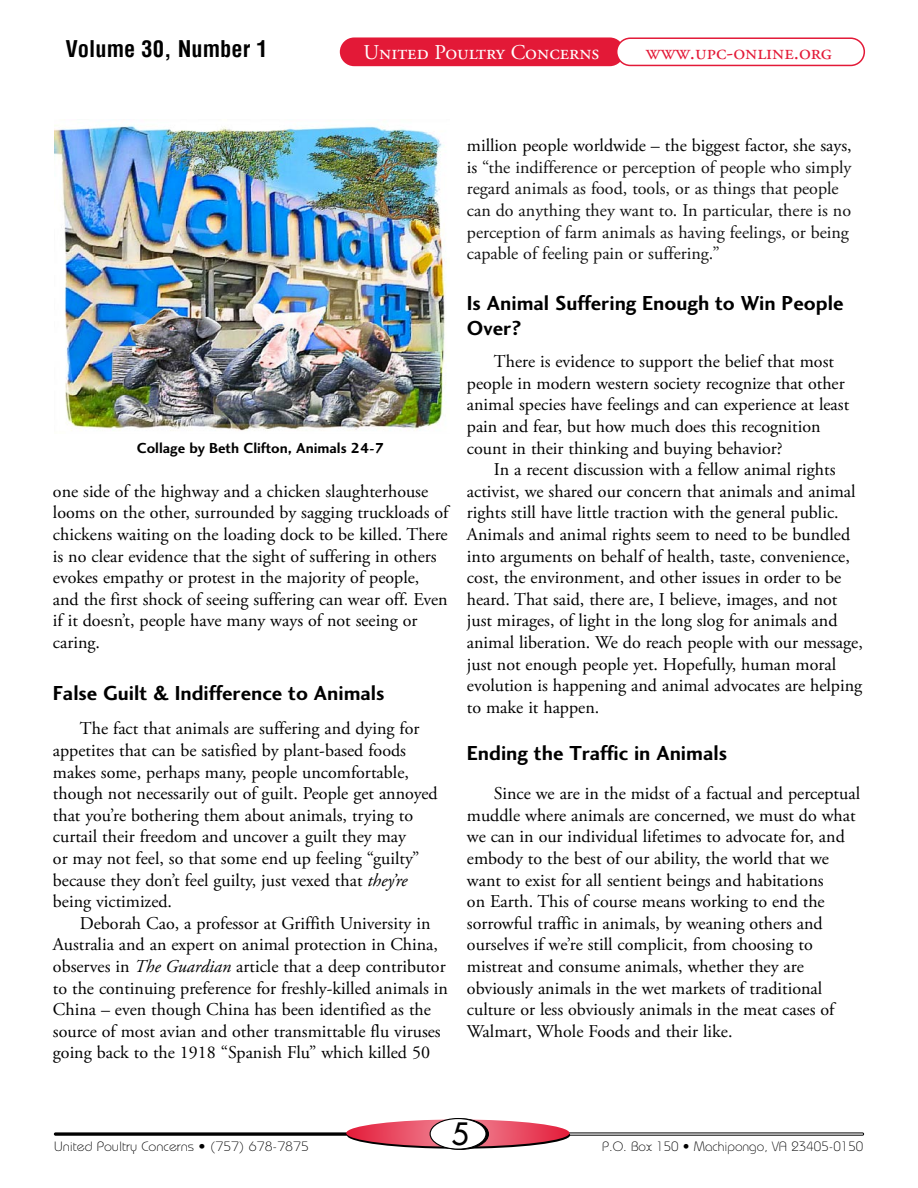
<style>
.page{position:relative;width:918px;height:1188px;background:#fff}
.page>*{position:absolute;margin:0;border:0;box-sizing:border-box;transform-origin:0 0}
.t1{font:30px "Futura";color:#000}
.t2{font:700 condensed 22.5px "Helvetica";color:#000}
.t3{font:21px/25.2px "Charlotte Sans Bold Plain";color:#000}
.t4{font:21px "Adobe Garamond Pro";color:#fff}
.t5{font:21px "Adobe Garamond Pro";color:#e31937}
.t6{font:18px/21.6px "Adobe Garamond Pro";color:#000}
.t7{font:18px/21.6px "Adobe Garamond Pro";color:#121212}
.t8{font:15px "Charlotte Sans Bold Plain";color:#000}
.t9{font:300 13.5px "Bauhaus";color:#000;scale:1.05 1}
.t10{font:300 13.5px "Bauhaus";color:#000}
.s1{font-style:italic}
.s2{color:#000}
</style>
<div class="page">
<div style="left:54px;top:1133px;width:414px;height:3px;border:1px solid #000"></div>
<div style="left:450px;top:1133px;width:414px;height:3px;border:1px solid #000"></div>
<svg style="left:347px;top:1122px;width:223px;height:27px"></svg>
<svg style="left:346px;top:1119px;width:224px;height:28px;background:#e24e64"></svg>
<div style="left:433px;top:1119px;width:55px;height:30px;background:#000;border-radius:50%"></div>
<div style="left:432px;top:1118px;width:57px;height:32px;border:1px solid #000;border-radius:50%"></div>
<div style="left:430px;top:1119px;width:56px;height:30px;background:#fff;border-radius:50%"></div>
<div style="left:430px;top:1118px;width:57px;height:32px;border:1px solid #000;border-radius:50%"></div>
<div style="left:340px;top:37px;width:284px;height:29px;background:#e31937;border-radius:14px"></div>
<div style="left:617px;top:38px;width:247px;height:27px;background:#fff;border-radius:14px"></div>
<div style="left:616px;top:37px;width:249px;height:29px;border:2px solid #e31937;border-radius:14px"></div>
<img style="left:54px;top:125px;width:392px;height:306px">
<p class="t2" style="left:65px;top:34px;width:204px">Volume 30, Number 1</p>
<p class="t4" style="left:364px;top:39px;width:237px">United Poultry Concerns</p>
<p class="t5" style="left:646px;top:40px;width:188px">www.upc-online.org</p>
<p class="t8" style="left:137px;top:439px;width:249px">Collage by Beth Clifton, Animals 24-7</p>
<p class="t6" style="left:53px;top:481px;width:399px">one side of the highway and a chicken slaughterhouse looms on the other, surrounded by sagging truckloads of chickens waiting on the loading dock to be killed. There is no clear evidence that the sight of suffering in others evokes empathy or protest in the majority of people,<br>and the first shock of seeing suffering can wear off. Even if it doesn’t, people have many ways of not seeing or caring.</p>
<p class="t3" style="left:53px;top:681px;width:333px">False Guilt &amp; Indifference to Animals</p>
<p class="t6" style="left:53px;top:719px;width:386px;text-indent:27px">The fact that animals are suffering and dying for appetites that can be satisfied by plant-based foods makes some, perhaps many, people uncomfortable, though not necessarily out of guilt. People get annoyed that you’re bothering them about animals, trying to curtail their freedom and uncover a guilt they may<br>or may not feel, so that some end up feeling “guilty” because they don’t feel guilty, just vexed that <span class="s1">they’re </span>being victimized.</p>
<p class="t6" style="left:53px;top:913px;width:397px;text-indent:27px">Deborah Cao, a professor at Griffith University in Australia and an expert on animal protection in China, observes in <span class="s1">The Guardian</span> article that a deep contributor to the continuing preference for freshly-killed animals in China – even though China has been identified as the source of most avian and other transmittable flu viruses going back to the 1918 “Spanish Flu” which killed 50</p>
<p class="t7" style="left:467px;top:135px;width:386px"><span class="s2">million people worldwide – the biggest factor, she says, is</span> “the indifference or perception of people who simply regard animals as food, tools, or as things that people can do anything they want to. In particular, there is no perception of farm animals as having feelings, or being capable of feeling pain or suffering.”</p>
<p class="t3" style="left:467px;top:290px;width:378px">Is Animal Suffering Enough to Win People<br>Over?</p>
<p class="t6" style="left:467px;top:351px;width:384px;text-indent:27px">There is evidence to support the belief that most people in modern western society recognize that other animal species have feelings and can experience at least pain and fear, but how much does this recognition count in their thinking and buying behavior?</p>
<p class="t6" style="left:467px;top:459px;width:397px;text-indent:27px">In a recent discussion with a fellow animal rights activist, we shared our concern that animals and animal rights still have little traction with the general public.<br>Animals and animal rights seem to need to be bundled into arguments on behalf of health, taste, convenience, cost, the environment, and other issues in order to be heard. That said, there are, I believe, images, and not just mirages, of light in the long slog for animals and animal liberation. We do reach people with our message, just not enough people yet. Hopefully, human moral evolution is happening and animal advocates are helping to make it happen.</p>
<p class="t3" style="left:467px;top:740px;width:262px">Ending the Traffic in Animals</p>
<p class="t6" style="left:467px;top:783px;width:395px;text-indent:27px">Since we are in the midst of a factual and perceptual muddle where animals are concerned, we must do what we can in our individual lifetimes to advocate for, and embody to the best of our ability, the world that we want to exist for all sentient beings and habitations<br>on Earth. This of course means working to end the sorrowful traffic in animals, by weaning others and ourselves if we’re still complicit, from choosing to mistreat and consume animals, whether they are obviously animals in the wet markets of traditional culture or less obviously animals in the meat cases of Walmart, Whole Foods and their like.</p>
<p class="t9" style="left:54px;top:1138px;width:244px">United Poultry Concerns • (757) 678-7875</p>
<h1 class="t1" style="left:452px;top:1114px;width:19px">5</h1>
<p class="t10" style="left:602px;top:1138px;width:263px">P.O. Box 150 • Machipongo, VA 23405-0150</p>
</div>
